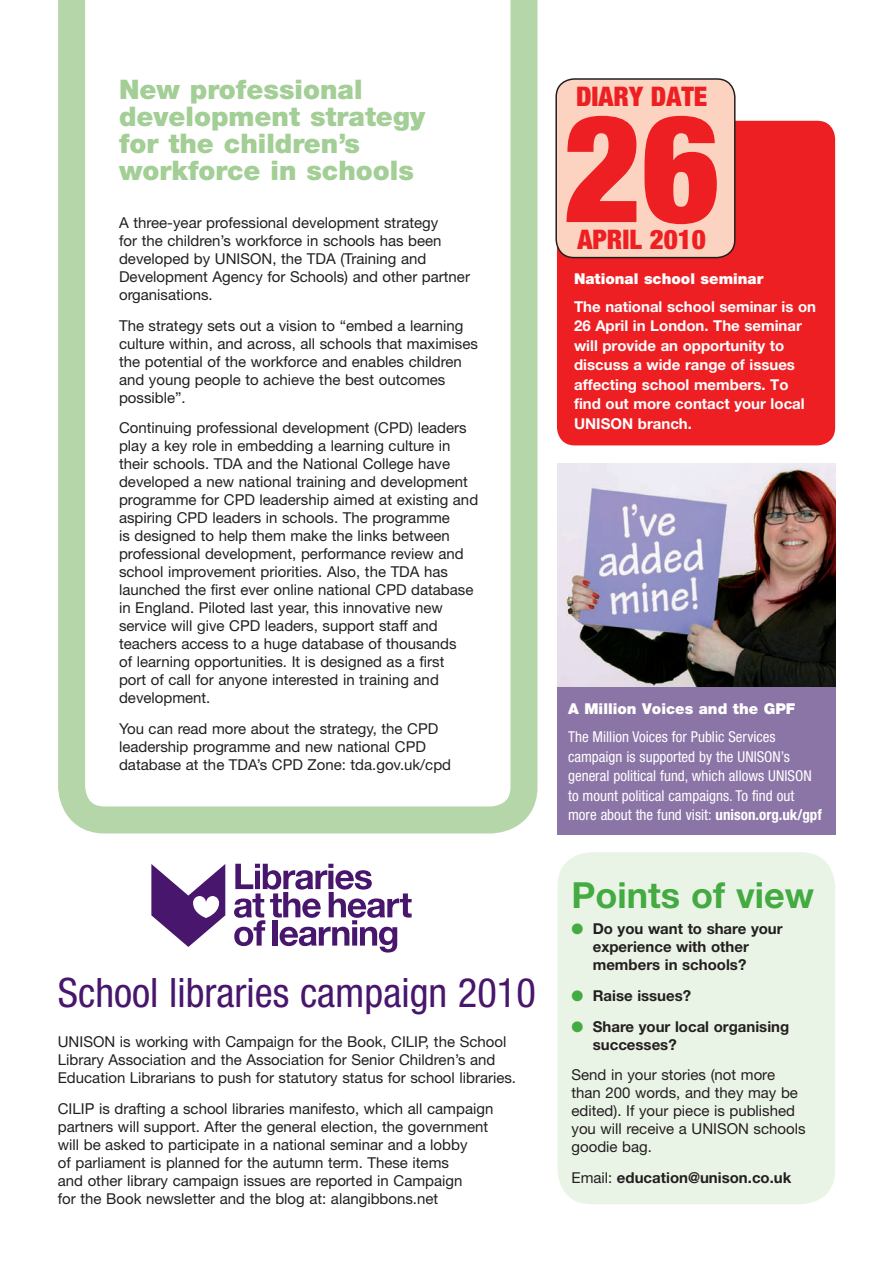
<style>
.page{position:relative;width:893px;height:1263px;background:#fff}
.page>*{position:absolute;margin:0;border:0;box-sizing:border-box;transform-origin:0 0}
.t1{font:900 condensed 150px "Helvetica Neue";color:#ee1f23}
.t2{font:condensed 40.5px "Helvetica Neue";color:#48166d}
.t3{font:700 36px "Helvetica Neue";color:#44aa42}
.t4{font:900 27px/27px "Helvetica Neue";color:#a3ce95}
.t5{font:900 condensed 27px "Helvetica Neue";color:#ee1f23}
.t6{font:15px/18px "Helvetica Neue";color:#231f20}
.t7{font:condensed 15px/19.5px "Helvetica Neue";color:#fff}
.t8{font:700 15px/19.5px "Helvetica Neue";color:#fff}
.t9{font:700 15px/18px "Helvetica Neue";color:#231f20}
.t10{font:900 15px "Helvetica Neue";color:#fff}
.s1{font-weight:700}
.s2{color:#44aa42}
.s3{font-weight:400}
</style>
<div class="page">
<div style="left:557px;top:121px;width:278px;height:324px;background:#ee1f23;border-radius:18px"></div>
<svg style="left:58px;top:0;width:479px;height:833px"></svg>
<img style="left:557px;top:463px;width:278px;height:225px">
<div style="left:556px;top:79px;width:179px;height:179px;background:#fcd3c0;border-radius:18px"></div>
<div style="left:555px;top:78px;width:180px;height:180px;border:2px solid #231f20;border-radius:18px"></div>
<svg style="left:234px;top:864px;width:178px;height:88px"></svg>
<svg style="left:151px;top:864px;width:74px;height:83px"></svg>
<div style="left:557px;top:852px;width:278px;height:352px;background:#eaf4e6;border-radius:34px"></div>
<div style="left:557px;top:713px;width:278px;height:121px;background:#8b74a6"></div>
<div style="left:557px;top:688px;width:278px;height:116px;background:#8b74a6"></div>
<h3 class="t4" style="left:119px;top:76px;width:307px">New professional development strategy for the children’s workforce in schools</h3>
<p class="t6" style="left:119px;top:213px;width:352px">A three-year professional development strategy<br>for the children’s workforce in schools has been developed by UNISON, the TDA (Training and Development Agency for Schools) and other partner organisations.</p>
<p class="t6" style="left:119px;top:316px;width:360px">The strategy sets out a vision to “embed a learning culture within, and across, all schools that maximises the potential of the workforce and enables children and young people to achieve the best outcomes possible”.</p>
<p class="t6" style="left:119px;top:419px;width:361px">Continuing professional development (CPD) leaders play a key role in embedding a learning culture in their schools. TDA and the National College have developed a new national training and development programme for CPD leadership aimed at existing and aspiring CPD leaders in schools. The programme<br>is designed to help them make the links between professional development, performance review and school improvement priorities. Also, the TDA has launched the first ever online national CPD database in England. Piloted last year, this innovative new service will give CPD leaders, support staff and teachers access to a huge database of thousands<br>of learning opportunities. It is designed as a first<br>port of call for anyone interested in training and development.</p>
<p class="t6" style="left:119px;top:720px;width:334px">You can read more about the strategy, the CPD leadership programme and new national CPD database at the TDA’s CPD Zone: tda.gov.uk/cpd</p>
<h2 class="t2" style="left:58px;top:969px;width:479px">School libraries campaign 2010</h2>
<p class="t6" style="left:58px;top:1033px;width:460px">UNISON is working with Campaign for the Book, CILIP, the School<br>Library Association and the Association for Senior Children’s and<br>Education Librarians to push for statutory status for school libraries.</p>
<p class="t6" style="left:58px;top:1099px;width:437px">CILIP is drafting a school libraries manifesto, which all campaign partners will support. After the general election, the government will be asked to participate in a national seminar and a lobby<br>of parliament is planned for the autumn term. These items<br>and other library campaign issues are reported in Campaign<br>for the Book newsletter and the blog at: alangibbons.net</p>
<h3 class="t5" style="left:576px;top:80px;width:133px">DIARY DATE</h3>
<h1 class="t1" style="left:564px;top:76px;width:157px">26</h1>
<h3 class="t5" style="left:577px;top:223px;width:130px">APRIL 2010</h3>
<p class="t10" style="left:574px;top:269px;width:191px">National school seminar</p>
<p class="t8" style="left:574px;top:296px;width:244px">The national school seminar is on<br>26 April in London. The seminar will provide an opportunity to discuss a wide range of issues affecting school members. To find out more contact your local<br>UNISON branch.</p>
<p class="t10" style="left:568px;top:700px;width:229px">A Million Voices and the GPF</p>
<p class="t7" style="left:568px;top:727px;width:255px">The Million Voices for Public Services campaign is supported by the UNISON’s general political fund, which allows UNISON to mount political campaigns. To find out more about the fund visit: <span class="s1">unison.org.uk/gpf</span></p>
<h3 class="t3" style="left:571px;top:872px;width:244px">Points of view</h3>
<p class="t9" style="left:593px;top:919px;width:191px;text-indent:-21px"><span class="s2">●</span> Do you want to share your experience with other members in schools?</p>
<p class="t9" style="left:571px;top:986px;width:121px"><span class="s2">●</span> Raise issues?</p>
<p class="t9" style="left:593px;top:1017px;width:198px;text-indent:-21px"><span class="s2">●</span> Share your local organising successes?</p>
<p class="t6" style="left:571px;top:1066px;width:236px">Send in your stories (not more than 200 words, and they may be edited). If your piece is published you will receive a UNISON schools goodie bag.</p>
<p class="t9" style="left:571px;top:1168px;width:221px"><span class="s3">Email:</span> education@unison.co.uk</p>
</div>
